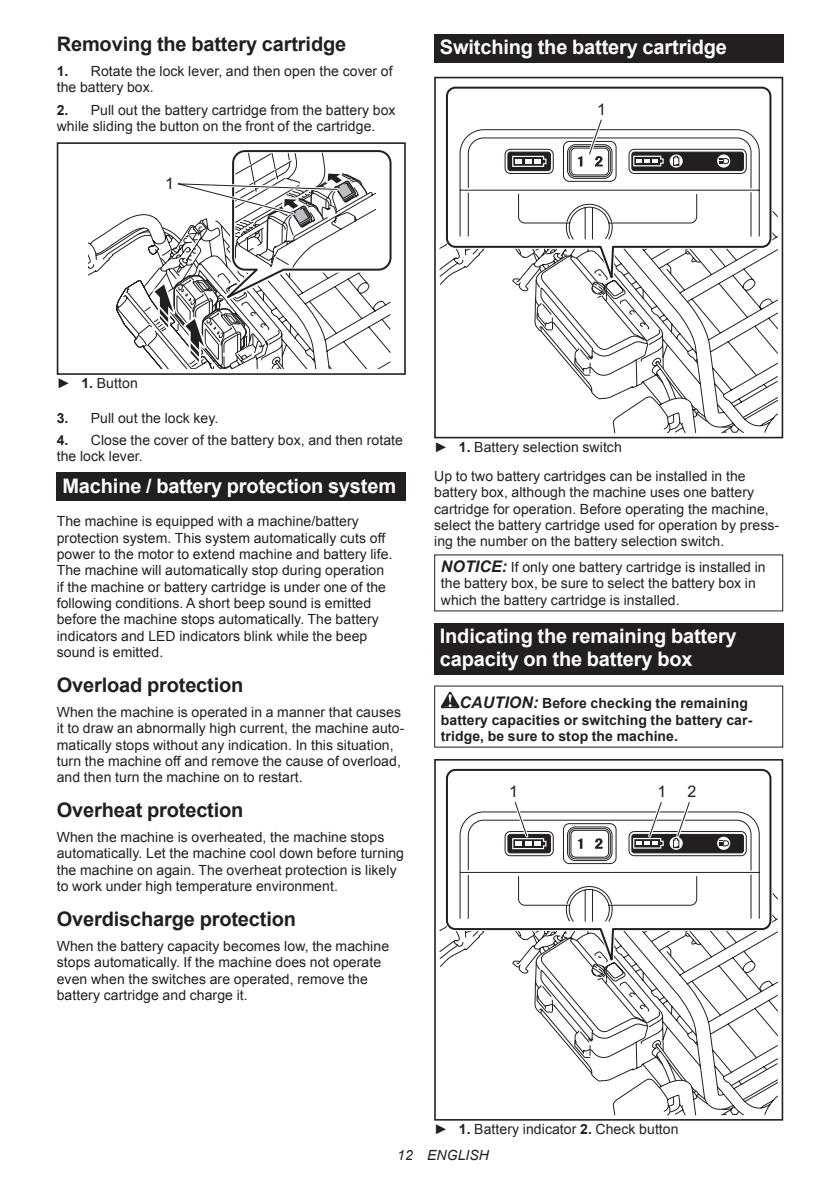
<style>
.page{position:relative;width:840px;height:1191px;background:#fff}
.page>*{position:absolute;margin:0;border:0;box-sizing:border-box;transform-origin:0 0}
.t1{font:700 20px/23.4px "Arial";letter-spacing:-.01em;color:#fff}
.t2{font:700 20px "Arial";letter-spacing:-.01em;color:#231f20}
.t3{font:16px "Arial";color:#231f20}
.t4{font:14px/16.4px "Arial";letter-spacing:.005em;color:#231f20}
.t5{font:700 14px/16.4px "Arial";letter-spacing:.005em;color:#231f20}
.t6{font:italic 14px "Arial";letter-spacing:.005em;color:#231f20}
.s1{font-weight:700}
.s2{font-weight:700;font-style:italic;font-size:16px}
.s3{font-style:italic;font-size:16px}
</style>
<div class="page">
<div style="left:57px;top:142px;width:348px;height:233px;border:2px solid #231f20"></div>
<svg style="left:102px;top:142px;width:290px;height:226px"></svg>
<div style="left:57px;top:473px;width:348px;height:28px;background:#231f20"></div>
<div style="left:434px;top:34px;width:348px;height:29px;background:#231f20"></div>
<svg style="left:439px;top:212px;width:339px;height:221px"></svg>
<svg style="left:442px;top:211px;width:332px;height:87px"></svg>
<svg style="left:444px;top:86px;width:328px;height:201px"></svg>
<div style="left:434px;top:410px;width:73px;height:28px;background:#fff"></div>
<div style="left:434px;top:77px;width:348px;height:361px;border:2px solid #231f20"></div>
<svg style="left:459px;top:116px;width:300px;height:312px"></svg>
<div style="left:434px;top:623px;width:348px;height:51px;background:#231f20"></div>
<svg style="left:440px;top:692px;width:19px;height:16px"></svg>
<svg style="left:439px;top:894px;width:339px;height:221px"></svg>
<svg style="left:442px;top:893px;width:332px;height:87px"></svg>
<svg style="left:444px;top:768px;width:328px;height:201px"></svg>
<div style="left:434px;top:1092px;width:73px;height:28px;background:#fff"></div>
<div style="left:434px;top:759px;width:348px;height:361px;border:2px solid #231f20"></div>
<svg style="left:459px;top:798px;width:300px;height:312px"></svg>
<h1 class="t2" style="left:57px;top:31px;width:291px">Removing the battery cartridge</h1>
<p class="t4" style="left:57px;top:63px;width:337px"><span class="s1">1.</span> Rotate the lock lever, and then open the cover of the battery box.</p>
<p class="t4" style="left:57px;top:102px;width:340px"><span class="s1">2.</span> Pull out the battery cartridge from the battery box while sliding the button on the front of the cartridge.</p>
<p class="t3" style="left:165px;top:173px;width:10px">1</p>
<h1 class="t1" style="left:439px;top:36px;width:288px">Switching the battery cartridge</h1>
<p class="t3" style="left:597px;top:99px;width:10px">1</p>
<p class="t4" style="left:57px;top:375px;width:82px">► <span class="s1">1.</span> Button</p>
<p class="t4" style="left:57px;top:410px;width:163px"><span class="s1">3.</span> Pull out the lock key.</p>
<p class="t4" style="left:57px;top:432px;width:347px"><span class="s1">4.</span> Close the cover of the battery box, and then rotate the lock lever.</p>
<h1 class="t1" style="left:62px;top:474px;width:335px">Machine / battery protection system</h1>
<p class="t4" style="left:57px;top:513px;width:337px">The machine is equipped with a machine/battery protection system. This system automatically cuts off power to the motor to extend machine and battery life.<br>The machine will automatically stop during operation if the machine or battery cartridge is under one of the following conditions. A short beep sound is emitted before the machine stops automatically. The battery indicators and LED indicators blink while the beep sound is emitted.</p>
<h1 class="t2" style="left:57px;top:671px;width:188px">Overload protection</h1>
<p class="t4" style="left:57px;top:704px;width:349px">When the machine is operated in a manner that causes it to draw an abnormally high current, the machine auto&shy;matically stops without any indication. In this situation, turn the machine off and remove the cause of overload, and then turn the machine on to restart.</p>
<h1 class="t2" style="left:57px;top:796px;width:188px">Overheat protection</h1>
<p class="t4" style="left:57px;top:829px;width:348px">When the machine is overheated, the machine stops automatically. Let the machine cool down before turning the machine on again. The overheat protection is likely to work under high temperature environment.</p>
<h1 class="t2" style="left:57px;top:905px;width:241px">Overdischarge protection</h1>
<p class="t4" style="left:57px;top:938px;width:334px">When the battery capacity becomes low, the machine stops automatically. If the machine does not operate even when the switches are operated, remove the battery cartridge and charge it.</p>
<p class="t4" style="left:434px;top:433px;width:313px;line-height:28.8px">► <span class="s1">1.</span> Battery selection switch<br>Up to two battery cartridges can be installed in the</p>
<p class="t4" style="left:434px;top:484px;width:346px">battery box, although the machine uses one battery cartridge for operation. Before operating the machine, select the battery cartridge used for operation by press&shy;ing the number on the battery selection switch.</p>
<p class="t4" style="left:440px;top:559px;width:326px"><span class="s2">NOTICE:</span> If only one battery cartridge is installed in the battery box, be sure to select the battery box in which the battery cartridge is installed.</p>
<h1 class="t1" style="left:439px;top:624px;width:298px">Indicating the remaining battery capacity on the battery box</h1>
<p class="t5" style="left:440px;top:695px;width:313px;text-indent:19px"><span class="s3">CAUTION:</span> Before checking the remaining battery capacities or switching the battery car&shy;tridge, be sure to stop the machine.</p>
<p class="t3" style="left:509px;top:781px;width:10px">1</p>
<p class="t3" style="left:657px;top:781px;width:10px">1</p>
<p class="t3" style="left:687px;top:781px;width:10px">2</p>
<p class="t4" style="left:434px;top:1121px;width:246px">► <span class="s1">1.</span> Battery indicator <span class="s1">2.</span> Check button</p>
<p class="t6" style="left:397px;top:1146px;width:93px">12 ENGLISH</p>
</div>
